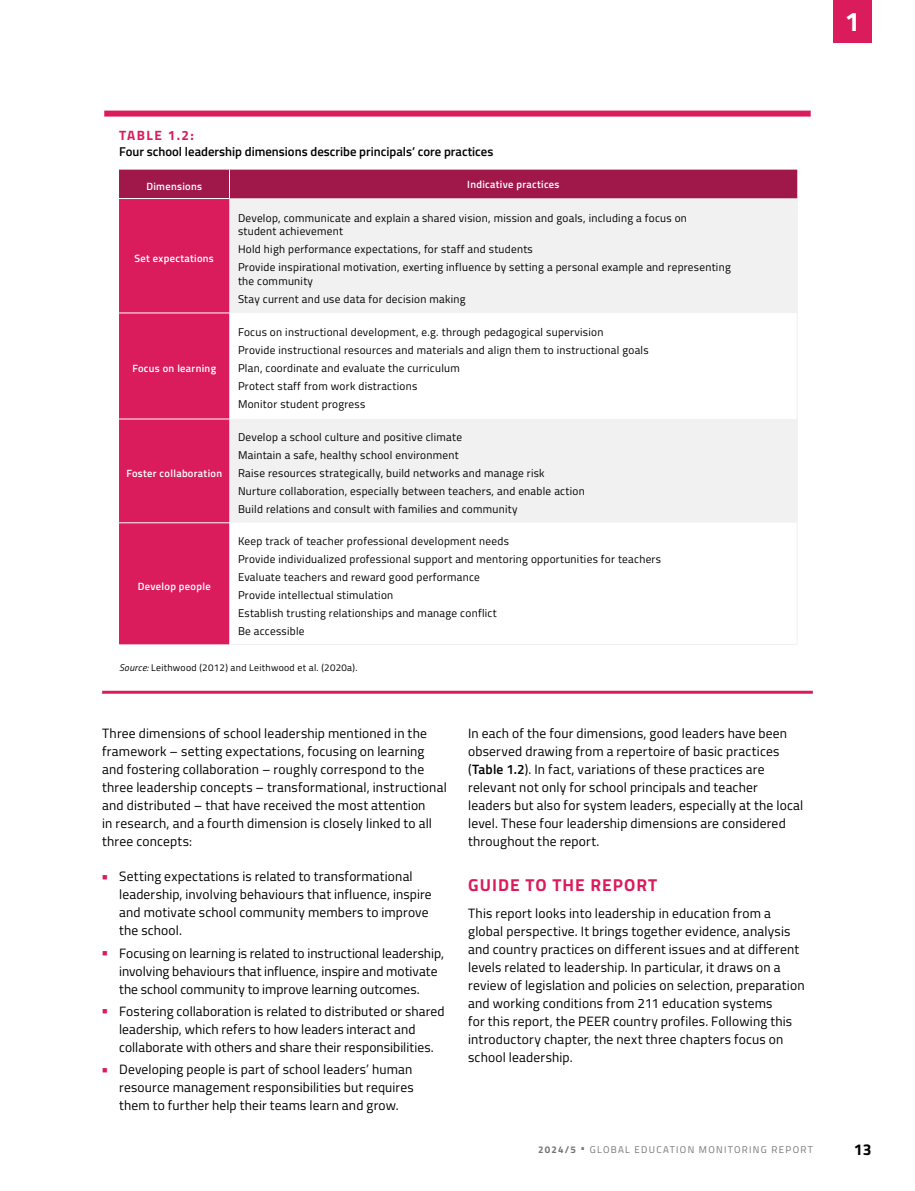
<style>
.page{position:relative;width:915px;height:1191px;background:#fff}
.page>*{position:absolute;margin:0;border:0;box-sizing:border-box;transform-origin:0 0}
.t1{font:700 27px "Titillium Web";color:#fff}
.t2{font:700 17.25px "Titillium Web";letter-spacing:.06em;color:#da1c5c}
.t3{font:700 15.75px "Titillium Web";color:#000}
.t4{font:13.5px/18px "Titillium Web";letter-spacing:.015em;color:#000}
.t5{font:700 13.5px "Titillium Web";letter-spacing:.11em;color:#da1c5c}
.t6{font:600 12.75px "Titillium Web";color:#000}
.t7{font:11.25px/18px "Titillium Web";letter-spacing:.025em;color:#000}
.t8{font:600 10.5px "Titillium Web";letter-spacing:.03em;color:#fff}
.t9{font:9.75px "Titillium Web";letter-spacing:.03em;color:#000}
.t10{font:9.75px "Titillium Web";letter-spacing:.135em;color:#737577}
.s1{font-style:italic}
.s2{font-weight:600}
.s3{font-weight:700}
</style>
<div class="page">
<div style="left:104px;top:111px;width:706px;height:6px;background:#da1c5c"></div>
<hr style="left:102px;top:690px;width:710px;height:3px;background:#da1c5c">
<div style="left:119px;top:199px;width:110px;height:445px;background:#da1c5c"></div>
<div style="left:229px;top:198px;width:567px;height:115px;background:#f1f1f2"></div>
<svg style="left:229px;top:313px;width:567px;height:331px"></svg>
<hr style="left:119px;top:313px;width:110px;height:1px;background:#fff">
<hr style="left:119px;top:419px;width:110px;height:1px;background:#fff">
<hr style="left:119px;top:522px;width:110px;height:1px;background:#fff">
<div style="left:119px;top:170px;width:678px;height:28px;background:#a01849"></div>
<hr style="left:796px;top:198px;width:1px;height:115px;background:#f1f1f2">
<hr style="left:796px;top:313px;width:1px;height:106px;background:#f1f1f2">
<hr style="left:796px;top:419px;width:1px;height:104px;background:#f1f1f2">
<hr style="left:796px;top:523px;width:1px;height:121px;background:#f1f1f2">
<hr style="left:229px;top:644px;width:568px;height:1px;background:#f1f1f2">
<div style="left:833px;top:0;width:38px;height:43px;background:#da1c5c"></div>
<p class="t5" style="left:119px;top:125px;width:76px">TABLE 1.2:</p>
<p class="t6" style="left:119px;top:142px;width:375px">Four school leadership dimensions describe principals’ core practices</p>
<p class="t8" style="left:146px;top:178px;width:57px">Dimensions</p>
<p class="t8" style="left:467px;top:176px;width:94px">Indicative practices</p>
<p class="t8" style="left:134px;top:250px;width:81px">Set expectations</p>
<p class="t8" style="left:132px;top:360px;width:85px">Focus on learning</p>
<p class="t8" style="left:126px;top:465px;width:97px">Foster collaboration</p>
<p class="t7" style="left:238px;top:210px;width:450px;line-height:13.5px">Develop, communicate and explain a shared vision, mission and goals, including a focus on student achievement</p>
<p class="t7" style="left:238px;top:240px;width:494px">Hold high performance expectations, for staff and students<br>Provide inspirational motivation, exerting influence by setting a personal example and representing</p>
<p class="t7" style="left:238px;top:271px;width:229px">the community<br>Stay current and use data for decision making</p>
<p class="t7" style="left:238px;top:323px;width:412px">Focus on instructional development, e.g. through pedagogical supervision<br>Provide instructional resources and materials and align them to instructional goals Plan, coordinate and evaluate the curriculum<br>Protect staff from work distractions<br>Monitor student progress</p>
<p class="t7" style="left:238px;top:428px;width:348px">Develop a school culture and positive climate<br>Maintain a safe, healthy school environment<br>Raise resources strategically, build networks and manage risk Nurture collaboration, especially between teachers, and enable action Build relations and consult with families and community</p>
<p class="t7" style="left:238px;top:531px;width:424px">Keep track of teacher professional development needs<br>Provide individualized professional support and mentoring opportunities for teachers Evaluate teachers and reward good performance<br>Provide intellectual stimulation<br>Establish trusting relationships and manage conflict<br>Be accessible</p>
<p class="t9" style="left:119px;top:661px;width:240px"><span class="s1">Source:</span> Leithwood (2012) and Leithwood et al. (2020a).</p>
<p class="t8" style="left:138px;top:578px;width:74px">Develop people</p>
<p class="t4" style="left:102px;top:724px;width:346px">Three dimensions of school leadership mentioned in the framework – setting expectations, focusing on learning and fostering collaboration – roughly correspond to the three leadership concepts – transformational, instructional and distributed – that have received the most attention<br>in research, and a fourth dimension is closely linked to all three concepts:</p>
<p class="t4" style="left:119px;top:867px;width:314px">Setting expectations is related to transformational leadership, involving behaviours that influence, inspire and motivate school community members to improve the school.</p>
<p class="t4" style="left:119px;top:943px;width:326px">Focusing on learning is related to instructional leadership, involving behaviours that influence, inspire and motivate the school community to improve learning outcomes.</p>
<p class="t4" style="left:119px;top:1001px;width:327px">Fostering collaboration is related to distributed or shared leadership, which refers to how leaders interact and collaborate with others and share their responsibilities.</p>
<p class="t4" style="left:119px;top:1059px;width:296px;text-align:justify">Developing people is part of school leaders’ human resource management responsibilities but requires them to further help their teams learn and grow.</p>
<p class="t4" style="left:468px;top:724px;width:336px">In each of the four dimensions, good leaders have been observed drawing from a repertoire of basic practices (<span class="s2">Table 1.2</span>). In fact, variations of these practices are relevant not only for school principals and teacher leaders but also for system leaders, especially at the local level. These four leadership dimensions are considered throughout the report.</p>
<p class="t2" style="left:468px;top:872px;width:190px">GUIDE TO THE REPORT</p>
<p class="t4" style="left:468px;top:904px;width:338px">This report looks into leadership in education from a global perspective. It brings together evidence, analysis and country practices on different issues and at different levels related to leadership. In particular, it draws on a review of legislation and policies on selection, preparation and working conditions from 211 education systems<br>for this report, the PEER country profiles. Following this introductory chapter, the next three chapters focus on school leadership.</p>
<h1 class="t1" style="left:844px;top:1px;width:17px">1</h1>
<p class="t10" style="left:538px;top:1142px;width:276px"><span class="s3">2024/5</span> <sup>•</sup> GLOBAL EDUCATION MONITORING REPORT</p>
<p class="t3" style="left:853px;top:1137px;width:19px">13</p>
</div>
